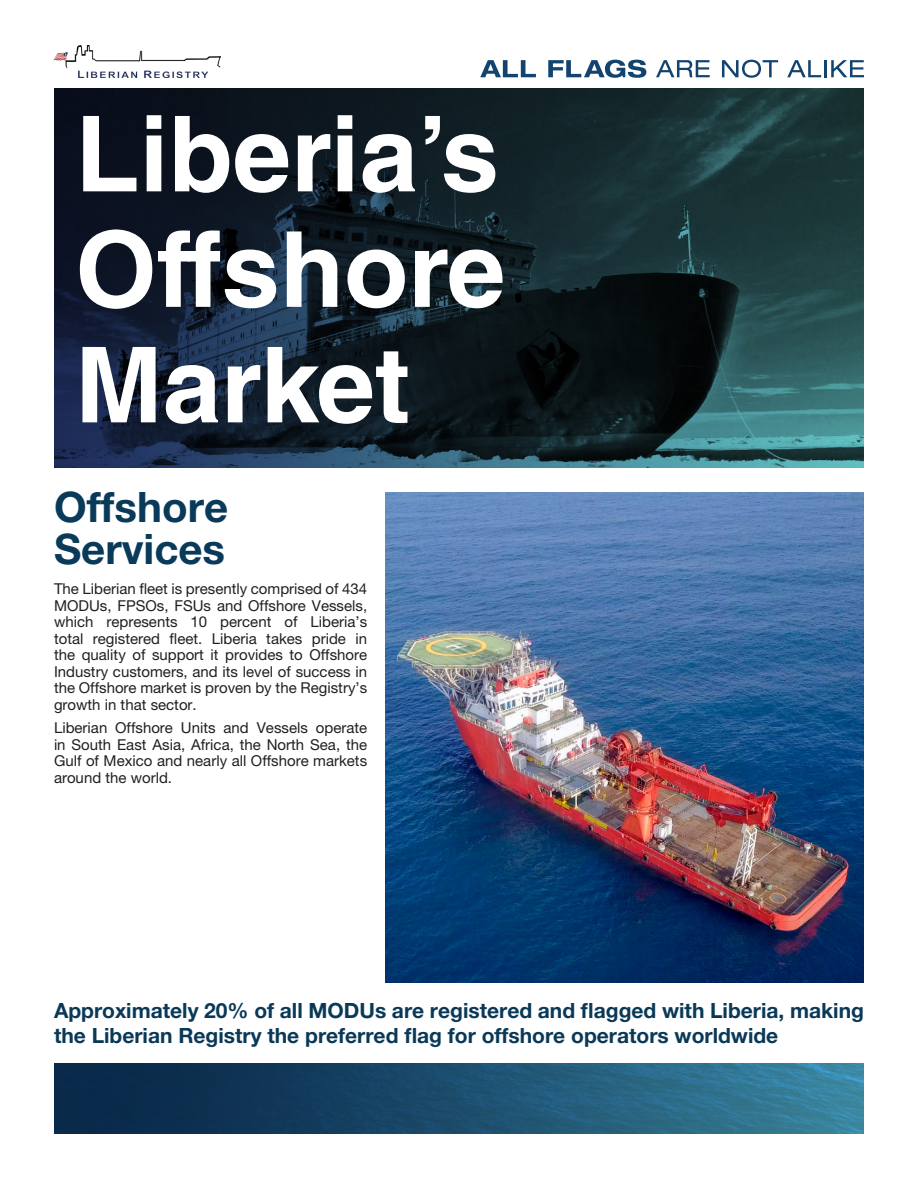
<style>
.page{position:relative;width:918px;height:1188px;background:#fff}
.page>*{position:absolute;margin:0;border:0;box-sizing:border-box;transform-origin:0 0}
.t1{font:700 105px "Helvetica LT Std";color:#fff}
.Paragraph_Style_2{font:700 42px/42px "Helvetica Neue LT Pro";color:#093a59}
.bullets{font:700 21px/25.5px "Helvetica Neue LT Pro";color:#0a3958}
.bullets-2{font:15px/16.5px "Helvetica Neue LT Pro";color:#231f20;text-align:justify}
</style>
<div class="page">
<img style="left:54px;top:89px;width:810px;height:378px">
<svg style="left:480px;top:60px;width:56px;height:17px"></svg>
<svg style="left:548px;top:60px;width:98px;height:18px"></svg>
<svg style="left:656px;top:60px;width:54px;height:17px"></svg>
<svg style="left:722px;top:60px;width:56px;height:18px"></svg>
<svg style="left:787px;top:60px;width:34px;height:17px"></svg>
<hr style="left:824px;top:60px;width:3px;height:17px;background:#134470">
<svg style="left:831px;top:60px;width:33px;height:17px"></svg>
<img style="left:54px;top:45px;width:166px;height:33px">
<img style="left:54px;top:1064px;width:810px;height:70px">
<img style="left:385px;top:492px;width:479px;height:491px">
<p class="t1" style="left:75px;top:90px;width:425px">Liberia’s</p>
<p class="t1" style="left:75px;top:206px;width:432px">Offshore</p>
<p class="t1" style="left:75px;top:321px;width:336px">Market</p>
<p class="Paragraph_Style_2" style="left:54px;top:486px;width:176px">Offshore<br>Services</p>
<p class="bullets-2" style="left:54px;top:581px;width:315px">The Liberian fleet is presently comprised of 434<br>MODUs, FPSOs, FSUs and Offshore Vessels, which represents 10 percent of Liberia’s total registered fleet. Liberia takes pride in the quality of support it provides to Offshore Industry customers, and its level of success in the Offshore market is proven by the Registry’s growth in that sector.</p>
<p class="bullets-2" style="left:54px;top:719px;width:315px">Liberian Offshore Units and Vessels operate in South East Asia, Africa, the North Sea, the Gulf of Mexico and nearly all Offshore markets around the world.</p>
<p class="bullets" style="left:54px;top:997px;width:811px">Approximately 20% of all MODUs are registered and flagged with Liberia, making the Liberian Registry the preferred flag for offshore operators worldwide</p>
</div>
